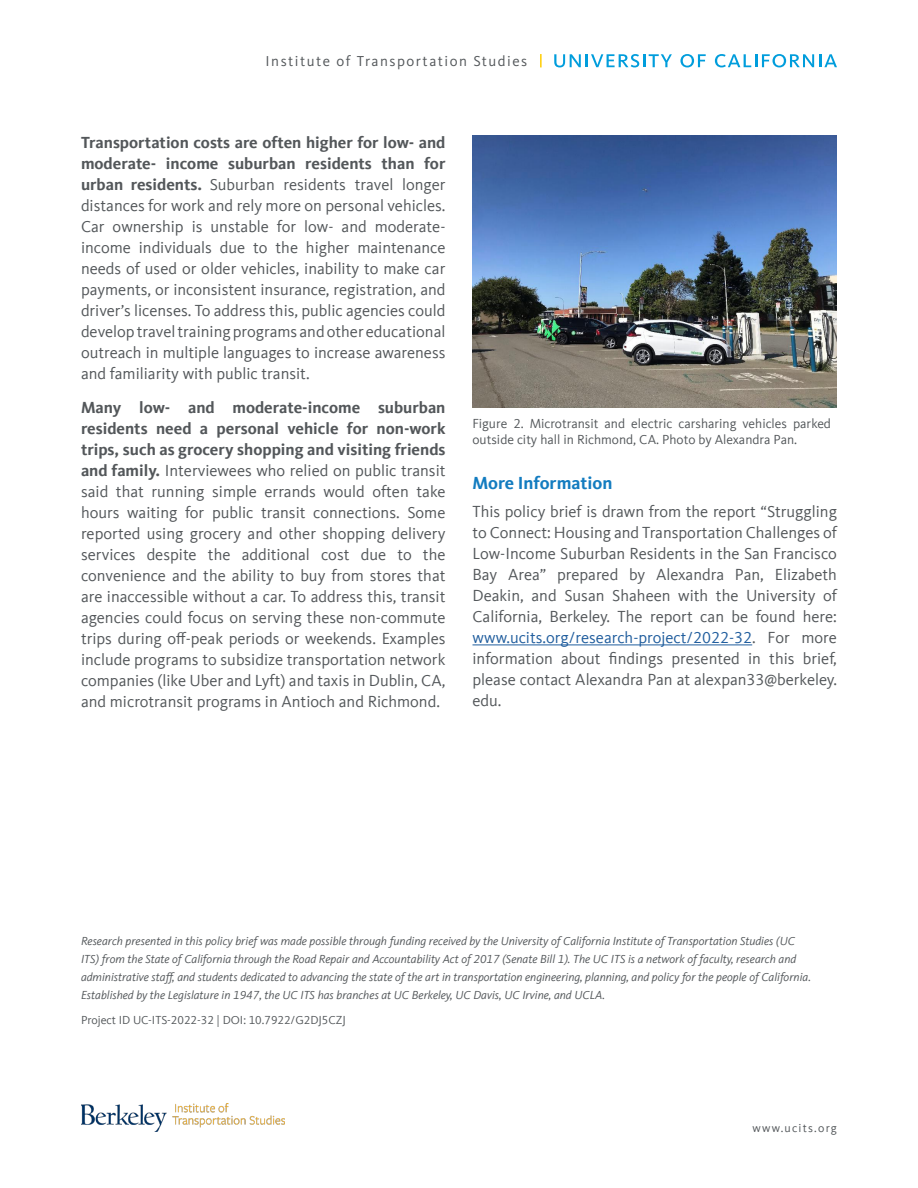
<style>
.page{position:relative;width:918px;height:1188px;background:#fff}
.page>*{position:absolute;margin:0;border:0;box-sizing:border-box;transform-origin:0 0}
.t1{font:700 18px "Kievit Offc Pro";color:#137cc0}
.Body{font:16.5px/21px "Kievit Offc Pro";color:#53575a;text-align:justify}
.t2{font:14.85px "Kievit Offc Pro";letter-spacing:.1em;color:#53575a}
.Body-2{font:13.5px/16.2px "Kievit Offc Pro";color:#53575a}
.t3{font:italic 12px/18px "Kievit Offc Pro";color:#53575a}
.t4{font:12px "Kievit Offc Pro";color:#53575a}
.t5{font:12px "Kievit Offc Pro";letter-spacing:.1em;color:#53575a}
.s1{font-weight:700}
.s2{color:#215e9e}
</style>
<div class="page">
<img style="left:81px;top:1104px;width:204px;height:28px">
<img style="left:472px;top:135px;width:365px;height:273px">
<hr style="left:472px;top:644px;width:280px;height:1px;background:#215e9e">
<svg style="left:554px;top:54px;width:118px;height:13px"></svg>
<svg style="left:680px;top:54px;width:26px;height:13px"></svg>
<svg style="left:715px;top:54px;width:122px;height:13px"></svg>
<svg style="left:540px;top:54px;width:2px;height:13px"></svg>
<p class="t2" style="left:266px;top:53px;width:263px">Institute of Transportation Studies</p>
<p class="Body" style="left:81px;top:131px;width:366px"><span class="s1">Transportation costs are often higher for low- and moderate- income suburban residents than for urban residents.</span> Suburban residents travel longer distances for work and rely more on personal vehicles.<br>Car ownership is unstable for low- and moderate&shy;income individuals due to the higher maintenance needs of used or older vehicles, inability to make car payments, or inconsistent insurance, registration, and driver’s licenses. To address this, public agencies could develop travel training programs and other educational outreach in multiple languages to increase awareness and familiarity with public transit.</p>
<p class="Body" style="left:81px;top:397px;width:366px"><span class="s1">Many low- and moderate-income suburban residents need a personal vehicle for non-work trips, such as grocery shopping and visiting friends and family.</span> Interviewees who relied on public transit said that running simple errands would often take hours waiting for public transit connections. Some reported using grocery and other shopping delivery services despite the additional cost due to the convenience and the ability to buy from stores that are inaccessible without a car. To address this, transit agencies could focus on serving these non-commute trips during off-peak periods or weekends. Examples include programs to subsidize transportation network companies (like Uber and Lyft) and taxis in Dublin, CA, and microtransit programs in Antioch and Richmond.</p>
<p class="Body-2" style="left:472px;top:416px;width:360px">Figure 2. Microtransit and electric carsharing vehicles parked outside city hall in Richmond, CA. Photo by Alexandra Pan.</p>
<p class="t1" style="left:472px;top:473px;width:141px">More Information</p>
<p class="Body" style="left:472px;top:501px;width:366px">This policy brief is drawn from the report “Struggling to Connect: Housing and Transportation Challenges of Low-Income Suburban Residents in the San Francisco Bay Area” prepared by Alexandra Pan, Elizabeth Deakin, and Susan Shaheen with the University of California, Berkeley. The report can be found here: <span class="s2">www.ucits.org/research-project/2022-32</span>. For more information about findings presented in this brief, please contact Alexandra Pan at alexpan33@berkeley. edu.</p>
<p class="t3" style="left:81px;top:932px;width:731px">Research presented in this policy brief was made possible through funding received by the University of California Institute of Transportation Studies (UC ITS) from the State of California through the Road Repair and Accountability Act of 2017 (Senate Bill 1). The UC ITS is a network of faculty, research and administrative staff, and students dedicated to advancing the state of the art in transportation engineering, planning, and policy for the people of California.<br>Established by the Legislature in 1947, the UC ITS has branches at UC Berkeley, UC Davis, UC Irvine, and UCLA.</p>
<p class="t4" style="left:81px;top:1012px;width:267px">Project ID UC-ITS-2022-32 | DOI: 10.7922/G2DJ5CZJ</p>
<p class="t5" style="left:753px;top:1121px;width:86px">www.ucits.org</p>
</div>
